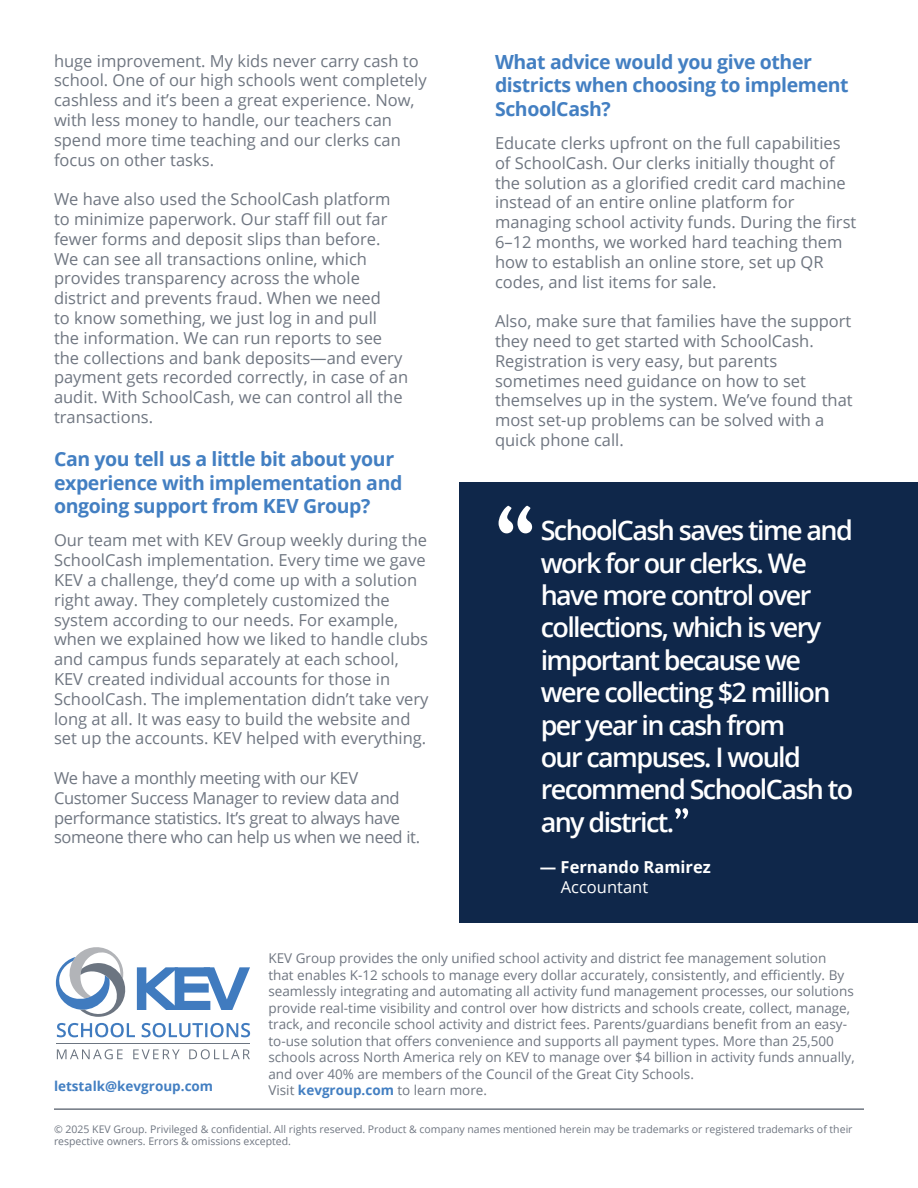
<style>
.page{position:relative;width:918px;height:1188px;background:#fff}
.page>*{position:absolute;margin:0;border:0;box-sizing:border-box;transform-origin:0 0}
.t1{font:600 27px/32.4px "Open Sans";letter-spacing:-.06em;color:#fff}
.t2{font:700 19.5px/23.4px "Open Sans";letter-spacing:-.02em;color:#437fc2}
.t3{font:16.5px/19.8px "Open Sans";color:#6f7681}
.t4{font:16.5px/19.8px "Open Sans";letter-spacing:-.02em;color:#6f7681}
.t5{font:700 16.5px "Open Sans";color:#fff}
.t6{font:16.5px "Open Sans";color:#fff}
.t7{font:13.5px/16.5px "Open Sans";color:#6f7681}
.t8{font:700 13.5px "Open Sans";color:#437fc2}
.t9{font:10.5px/12.6px "Open Sans";color:#6f7681}
.s1{font-weight:700;color:#437fc2}
</style>
<div class="page">
<div style="left:459px;top:483px;width:459px;height:440px;background:#0f274a"></div>
<svg style="left:499px;top:506px;width:33px;height:27px"></svg>
<svg style="left:675px;top:808px;width:13px;height:11px"></svg>
<hr style="left:54px;top:1108px;width:810px;height:2px;background:#6f7681">
<svg style="left:56px;top:947px;width:70px;height:70px"></svg>
<svg style="left:137px;top:967px;width:113px;height:43px"></svg>
<svg style="left:57px;top:1023px;width:193px;height:14px"></svg>
<svg style="left:57px;top:1049px;width:193px;height:10px"></svg>
<hr style="left:56px;top:1043px;width:194px;height:1px;background:#6c7581">
<p class="t3" style="left:54px;top:52px;width:374px">huge improvement. My kids never carry cash to school. One of our high schools went completely cashless and it’s been a great experience. Now, with less money to handle, our teachers can spend more time teaching and our clerks can focus on other tasks.</p>
<p class="t3" style="left:54px;top:191px;width:356px">We have also used the SchoolCash platform to minimize paperwork. Our staff fill out far fewer forms and deposit slips than before.<br>We can see all transactions online, which provides transparency across the whole district and prevents fraud. When we need<br>to know something, we just log in and pull<br>the information. We can run reports to see the collections and bank deposits—and every payment gets recorded correctly, in case of an audit. With SchoolCash, we can control all the transactions.</p>
<p class="t2" style="left:54px;top:449px;width:350px">Can you tell us a little bit about your experience with implementation and ongoing support from KEV Group?</p>
<p class="t3" style="left:54px;top:532px;width:376px">Our team met with KEV Group weekly during the SchoolCash implementation. Every time we gave KEV a challenge, they’d come up with a solution right away. They completely customized the system according to our needs. For example, when we explained how we liked to handle clubs and campus funds separately at each school, KEV created individual accounts for those in SchoolCash. The implementation didn’t take very long at all. It was easy to build the website and set up the accounts. KEV helped with everything.</p>
<p class="t4" style="left:54px;top:770px;width:368px">We have a monthly meeting with our KEV Customer Success Manager to review data and performance statistics. It’s great to always have someone there who can help us when we need it.</p>
<p class="t2" style="left:495px;top:52px;width:355px">What advice would you give other districts when choosing to implement<br>SchoolCash?</p>
<p class="t3" style="left:495px;top:135px;width:363px">Educate clerks upfront on the full capabilities of SchoolCash. Our clerks initially thought of the solution as a glorified credit card machine instead of an entire online platform for managing school activity funds. During the first 6–12 months, we worked hard teaching them how to establish an online store, set up QR codes, and list items for sale.</p>
<p class="t3" style="left:495px;top:313px;width:359px">Also, make sure that families have the support they need to get started with SchoolCash.<br>Registration is very easy, but parents sometimes need guidance on how to set themselves up in the system. We’ve found that most set-up problems can be solved with a quick phone call.</p>
<h1 class="t1" style="left:541px;top:517px;width:314px">SchoolCash saves time and work for our clerks. We have more control over collections, which is very important because we were collecting $2 million per year in cash from<br>our campuses. I would recommend SchoolCash to any district.</h1>
<p class="t5" style="left:540px;top:861px;width:173px">— Fernando Ramirez</p>
<p class="t6" style="left:561px;top:880px;width:89px">Accountant</p>
<p class="t8" style="left:54px;top:1076px;width:161px">letstalk@kevgroup.com</p>
<p class="t7" style="left:268px;top:950px;width:588px">KEV Group provides the only unified school activity and district fee management solution that enables K-12 schools to manage every dollar accurately, consistently, and efficiently. By seamlessly integrating and automating all activity fund management processes, our solutions provide real-time visibility and control over how districts and schools create, collect, manage, track, and reconcile school activity and district fees. Parents/guardians benefit from an easy&shy;to-use solution that offers convenience and supports all payment types. More than 25,500 schools across North America rely on KEV to manage over $4 billion in activity funds annually, and over 40% are members of the Council of the Great City Schools.<br>Visit <span class="s1">kevgroup.com</span> to learn more.</p>
<p class="t9" style="left:54px;top:1122px;width:800px">© 2025 KEV Group. Privileged &amp; confidential. All rights reserved. Product &amp; company names mentioned herein may be trademarks or registered trademarks of their respective owners. Errors &amp; omissions excepted.</p>
</div>
